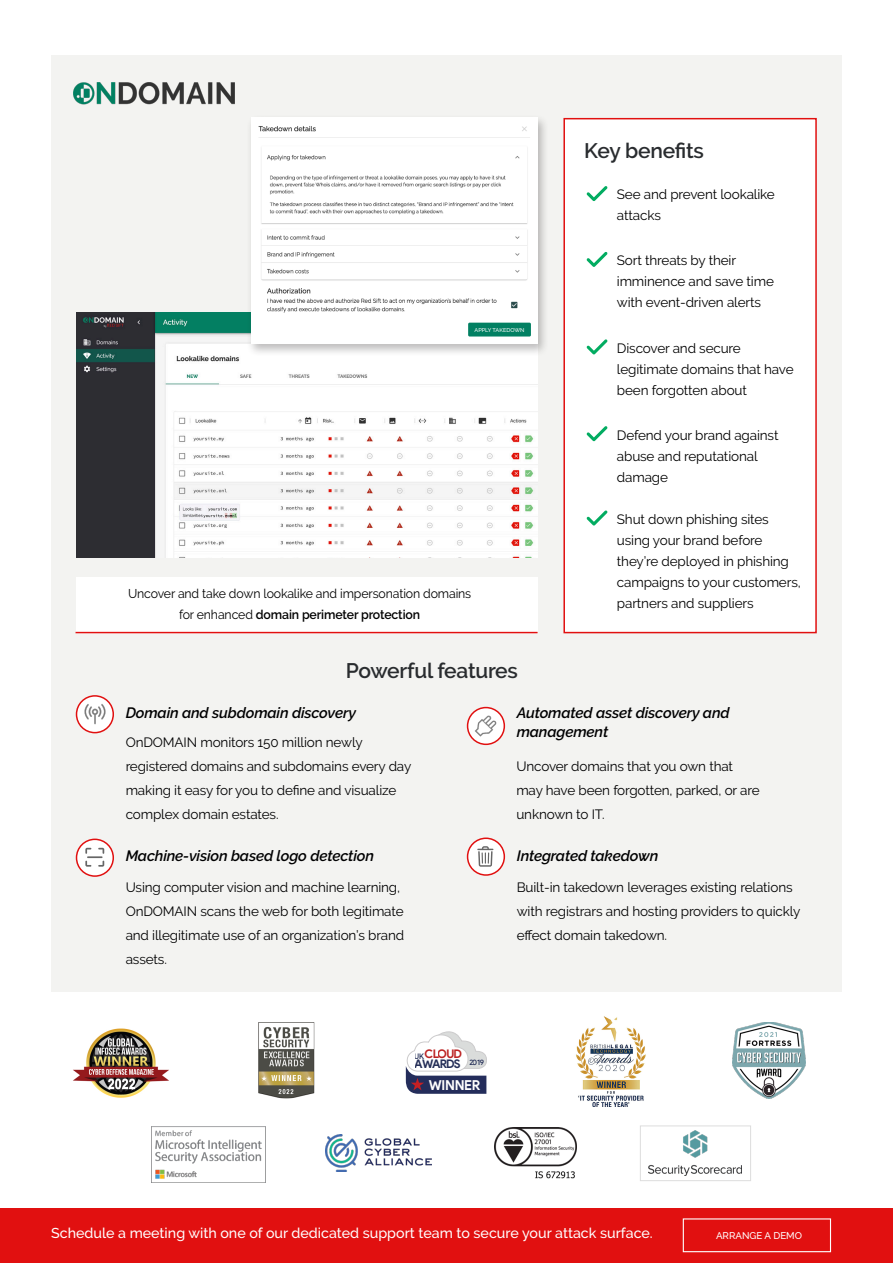
<style>
.page{position:relative;width:893px;height:1263px;background:#fff}
.page>*{position:absolute;margin:0;border:0;box-sizing:border-box;transform-origin:0 0}
.Body_Copy{font:600 21px "Raleway";letter-spacing:-.01em;color:#292c2f}
.Body_Copy-2{font:italic 600 15px/19.5px "Raleway";letter-spacing:-.01em;color:#000001}
.t1{font:500 14.25px "Raleway";color:#fff}
.t2{font:700 13.65px "Product Sans";letter-spacing:-.02em;color:#fff}
.Body_Copy-3{font:13.5px/21px "Raleway";letter-spacing:-.01em;color:#000001}
.Body_Copy-4{font:12.75px/21px "Raleway";letter-spacing:-.01em;color:#000001;text-align:center}
.t3{font:500 9.75px "Raleway";color:#fff}
.t4{font:500 7.65px/10.1px "Product Sans";color:#242e57}
.t5{font:500 5.55px "Raleway";color:#fff}
.s1{font-weight:600}
.s2{font-weight:700;font-size:11.85px;color:#bc2323}
.s3{font-weight:700;font-size:11.85px}
</style>
<div class="page">
<div style="left:51px;top:55px;width:790px;height:937px;background:#f3f3f1"></div>
<div style="left:76px;top:577px;width:462px;height:57px;background:#fff"></div>
<hr style="left:76px;top:632px;width:462px;height:1px;background:#e11010">
<img style="left:73px;top:83px;width:162px;height:22px">
<div style="left:563px;top:118px;width:254px;height:515px;background:#fff;border:2px solid #e11010"></div>
<svg style="left:586px;top:186px;width:22px;height:15px"></svg>
<svg style="left:586px;top:252px;width:22px;height:15px"></svg>
<svg style="left:586px;top:339px;width:22px;height:16px"></svg>
<svg style="left:586px;top:426px;width:22px;height:15px"></svg>
<svg style="left:586px;top:510px;width:22px;height:16px"></svg>
<svg style="left:77px;top:696px;width:36px;height:37px"></svg>
<div style="left:76px;top:695px;width:38px;height:38px;border:2px solid #e11010;border-radius:50%"></div>
<img style="left:82px;top:701px;width:26px;height:26px">
<img style="left:77px;top:312px;width:461px;height:245px">
<img style="left:576px;top:1016px;width:70px;height:90px">
<img style="left:259px;top:1022px;width:55px;height:77px">
<img style="left:732px;top:1022px;width:74px;height:77px">
<img style="left:325px;top:1135px;width:106px;height:36px">
<img style="left:494px;top:1127px;width:83px;height:52px">
<svg style="left:406px;top:1032px;width:81px;height:62px"></svg>
<img style="left:73px;top:1028px;width:96px;height:70px">
<img style="left:152px;top:1126px;width:113px;height:53px">
<img style="left:649px;top:1130px;width:92px;height:46px">
<div style="left:640px;top:1125px;width:111px;height:56px;border:1px solid #ddd"></div>
<div style="left:468px;top:838px;width:36px;height:37px;background:#fff;border-radius:50%"></div>
<div style="left:467px;top:837px;width:38px;height:39px;border:2px solid #e11010;border-radius:50%"></div>
<svg style="left:477px;top:846px;width:16px;height:21px"></svg>
<svg style="left:468px;top:707px;width:36px;height:37px"></svg>
<div style="left:467px;top:707px;width:38px;height:38px;border:2px solid #e11010;border-radius:50%"></div>
<img style="left:471px;top:711px;width:29px;height:29px">
<div style="left:0;top:1209px;width:893px;height:54px;background:#e11010"></div>
<div style="left:683px;top:1218px;width:148px;height:34px;border:1px solid #fff"></div>
<div style="left:77px;top:839px;width:36px;height:37px;background:#fff;border-radius:50%"></div>
<div style="left:76px;top:838px;width:38px;height:39px;border:2px solid #e11010;border-radius:50%"></div>
<svg style="left:85px;top:848px;width:19px;height:19px"></svg>
<div style="left:246px;top:114px;width:303px;height:242px;background:#231f20;opacity:.3"></div>
<div style="left:251px;top:118px;width:287px;height:226px;background:#fff"></div>
<img style="left:258px;top:126px;width:272px;height:187px">
<svg style="left:468px;top:322px;width:63px;height:15px"></svg>
<div style="left:468px;top:323px;width:63px;height:13px;background:#028062;border-radius:2px"></div>
<p class="t5" style="left:475px;top:327px;width:51px">APPLY TAKEDOWN</p>
<p class="Body_Copy-4" style="left:128px;top:583px;width:345px">Uncover and take down lookalike and impersonation domains for enhanced <span class="s1">domain perimeter protection</span></p>
<p class="Body_Copy" style="left:346px;top:658px;width:174px">Powerful features</p>
<p class="Body_Copy" style="left:584px;top:138px;width:121px">Key benefits</p>
<p class="Body_Copy-3" style="left:617px;top:184px;width:159px">See and prevent lookalike attacks</p>
<p class="Body_Copy-3" style="left:617px;top:250px;width:159px">Sort threats by their imminence and save time with event-driven alerts</p>
<p class="Body_Copy-3" style="left:617px;top:338px;width:178px">Discover and secure legitimate domains that have been forgotten about</p>
<p class="Body_Copy-3" style="left:617px;top:424px;width:163px">Defend your brand against abuse and reputational damage</p>
<p class="Body_Copy-3" style="left:617px;top:509px;width:185px">Shut down phishing sites using your brand before they’re deployed in phishing campaigns to your customers, partners and suppliers</p>
<p class="Body_Copy-2" style="left:126px;top:703px;width:232px">Domain and subdomain discovery</p>
<p class="Body_Copy-3" style="left:126px;top:730px;width:287px;line-height:24px">OnDOMAIN monitors 150 million newly registered domains and subdomains every day making it easy for you to define and visualize complex domain estates.</p>
<p class="Body_Copy-2" style="left:126px;top:846px;width:250px">Machine-vision based logo detection</p>
<p class="Body_Copy-3" style="left:126px;top:875px;width:280px;line-height:24px">Using computer vision and machine learning, OnDOMAIN scans the web for both legitimate and illegitimate use of an organization’s brand assets.</p>
<p class="Body_Copy-2" style="left:517px;top:703px;width:214px">Automated asset discovery and management</p>
<p class="Body_Copy-3" style="left:516px;top:754px;width:245px;line-height:24px">Uncover domains that you own that may have been forgotten, parked, or are unknown to IT.</p>
<p class="Body_Copy-2" style="left:517px;top:846px;width:143px">Integrated takedown</p>
<p class="Body_Copy-3" style="left:517px;top:875px;width:285px;line-height:24px">Built-in takedown leverages existing relations with registrars and hosting providers to quickly effect domain takedown.</p>
<p class="t4" style="left:415px;top:1051px;width:71px">UK<span class="s2">CLOUD<br></span><span class="s3">AWARDS</span> 2019</p>
<p class="t2" style="left:429px;top:1077px;width:53px">WINNER</p>
<p class="t1" style="left:51px;top:1225px;width:603px">Schedule a meeting with one of our dedicated support team to secure your attack surface.</p>
<p class="t3" style="left:716px;top:1230px;width:88px">ARRANGE A DEMO</p>
<p class="t1" style="left:456px;top:1225px;width:194px">and secure your email today!</p>
</div>
